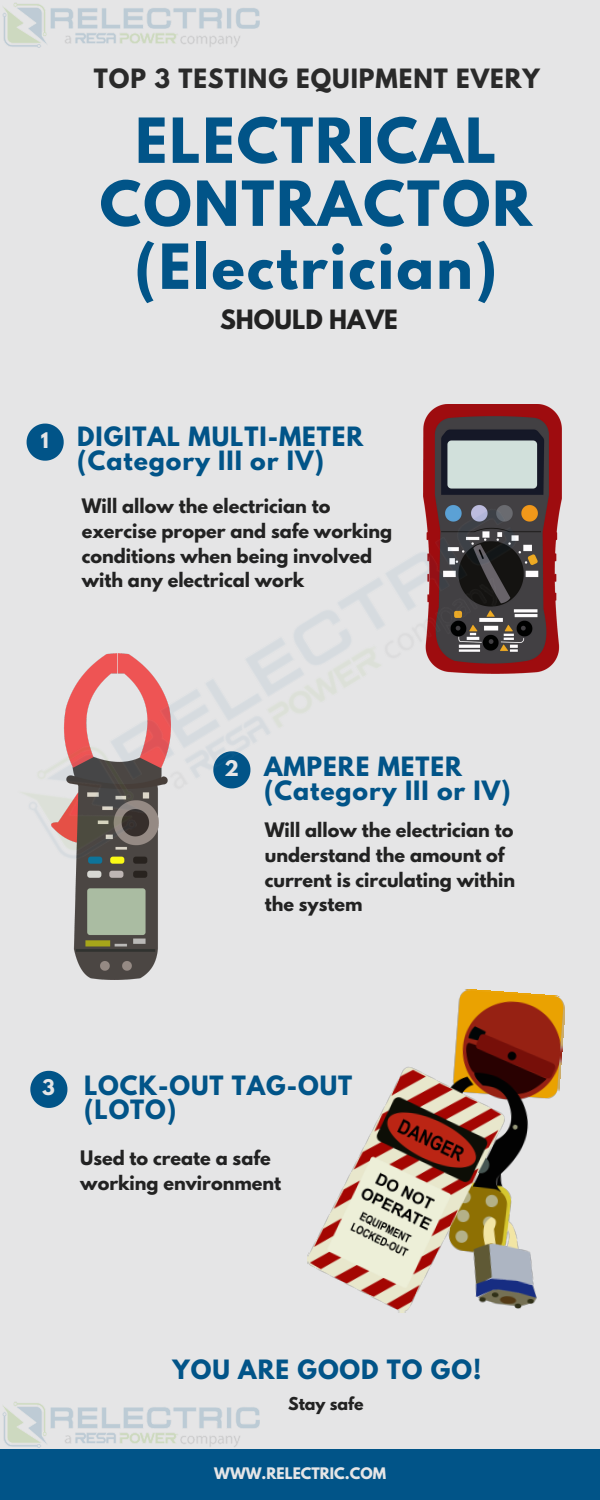
<style>
.page{position:relative;width:600px;height:1500px;background:#e5e5e6}
.page>*{position:absolute;margin:0;border:0;box-sizing:border-box;transform-origin:0 0}
.t1{font:700 55px/63px "League Spartan";letter-spacing:.04em;color:#015488;text-align:center}
.t2{font:700 23.6px/24px "League Spartan";letter-spacing:.04em;color:#015488}
.t3{font:700 23.6px "League Spartan";letter-spacing:.04em;color:#2a2a2a}
.t4{font:700 23.6px "League Spartan";color:#222}
.t5{font:700 19.1px "League Spartan";color:#e5e5e6}
.t6{font:700 17.7px/24.8px "League Spartan";color:#222}
.t7{font:700 15.7px "League Spartan";color:#222}
.t8{font:700 14.1px "League Spartan";color:#e5e5e6}
</style>
<div class="page">
<svg style="left:27px;top:424px;width:37px;height:37px"></svg>
<img style="left:2px;top:3px;width:258px;height:45px">
<img style="left:2px;top:1402px;width:258px;height:46px">
<svg style="left:30px;top:1071px;width:37px;height:37px"></svg>
<div style="left:0;top:1449px;width:600px;height:51px;background:#015488"></div>
<img style="left:423px;top:404px;width:139px;height:265px">
<img style="left:73px;top:874px;width:85px;height:106px">
<img style="left:24px;top:487px;width:523px;height:387px">
<img style="left:307px;top:989px;width:258px;height:324px">
<h2 class="t3" style="left:94px;top:67px;width:448px">TOP 3 TESTING EQUIPMENT EVERY</h2>
<h1 class="t1" style="left:100px;top:116px;width:434px">ELECTRICAL<br>CONTRACTOR (Electrician)</h1>
<h2 class="t4" style="left:220px;top:308px;width:179px">SHOULD HAVE</h2>
<p class="t5" style="left:41px;top:431px;width:9px">1</p>
<h2 class="t2" style="left:77px;top:428px;width:288px">DIGITAL MULTI-METER (Category III or IV)</h2>
<p class="t6" style="left:82px;top:496px;width:312px">Will allow the electrician to exercise proper and safe working conditions when being involved with any electrical work</p>
<p class="t5" style="left:224px;top:758px;width:16px">2</p>
<h2 class="t2" style="left:264px;top:758px;width:248px">AMPERE METER (Category III or IV)</h2>
<p class="t6" style="left:265px;top:820px;width:252px">Will allow the electrician to understand the amount of current is circulating within the system</p>
<p class="t5" style="left:42px;top:1078px;width:14px">3</p>
<h2 class="t2" style="left:84px;top:1077px;width:270px">LOCK-OUT TAG-OUT (LOTO)</h2>
<p class="t6" style="left:80px;top:1147px;width:202px">Used to create a safe working environment</p>
<h2 class="t2" style="left:173px;top:1361px;width:310px">YOU ARE GOOD TO GO!</h2>
<p class="t7" style="left:288px;top:1396px;width:77px">Stay safe</p>
<p class="t8" style="left:214px;top:1466px;width:173px">WWW.RELECTRIC.COM</p>
</div>
